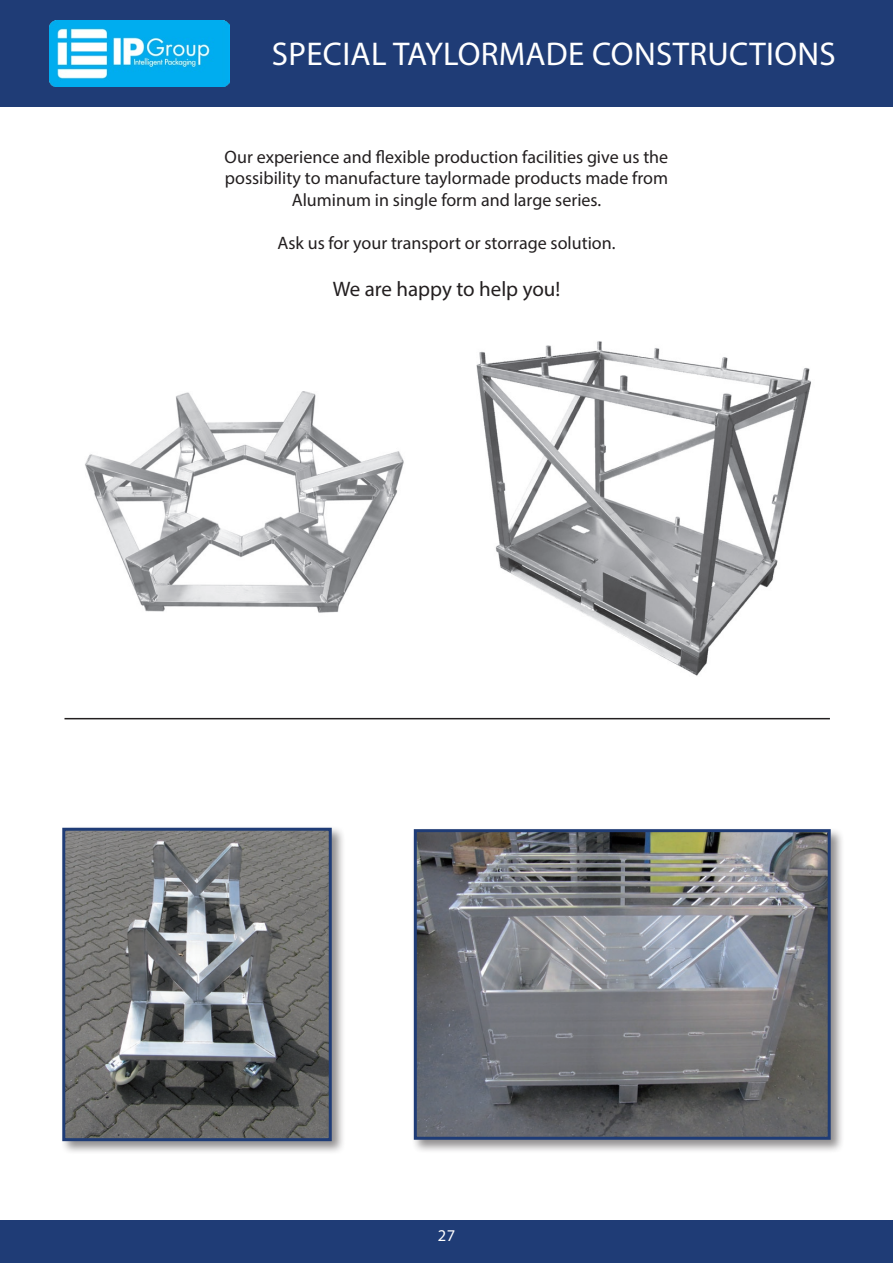
<style>
.page{position:relative;width:893px;height:1263px;background:#fff}
.page>*{position:absolute;margin:0;border:0;box-sizing:border-box;transform-origin:0 0}
.t1{font:33px "Myriad Pro";letter-spacing:.01em;color:#fff}
.t2{font:21px "Myriad Pro";color:#231f20}
.t3{font:18px "Myriad Pro";color:#231f20}
.t4{font:16.5px "Myriad Pro";color:#fff}
</style>
<div class="page">
<div style="left:0;top:0;width:893px;height:106px;background:#1f3c76"></div>
<div style="left:0;top:1220px;width:893px;height:43px;background:#1f3c76"></div>
<img style="left:85px;top:391px;width:319px;height:222px">
<img style="left:476px;top:341px;width:335px;height:335px">
<div style="left:60px;top:825px;width:286px;height:330px;background:#231f20;opacity:.5"></div>
<img style="left:66px;top:832px;width:262px;height:305px">
<div style="left:62px;top:828px;width:270px;height:313px;border:3px solid #1f3c76"></div>
<div style="left:412px;top:827px;width:433px;height:327px;background:#231f20;opacity:.5"></div>
<img style="left:418px;top:833px;width:409px;height:303px">
<div style="left:414px;top:829px;width:417px;height:311px;border:3px solid #1f3c76"></div>
<hr style="left:65px;top:718px;width:765px;height:1px;background:#231f20">
<img style="left:50px;top:20px;width:180px;height:67px">
<p class="t1" style="left:272px;top:34px;width:566px">SPECIAL TAYLORMADE CONSTRUCTIONS</p>
<p class="t3" style="left:225px;top:146px;width:445px">Our experience and flexible production facilities give us the</p>
<p class="t3" style="left:225px;top:167px;width:445px">possibility to manufacture taylormade products made from</p>
<p class="t3" style="left:292px;top:189px;width:311px">Aluminum in single form and large series.</p>
<p class="t3" style="left:277px;top:232px;width:340px">Ask us for your transport or storrage solution.</p>
<p class="t2" style="left:333px;top:276px;width:229px">We are happy to help you!</p>
<p class="t4" style="left:438px;top:1225px;width:19px">27</p>
</div>
